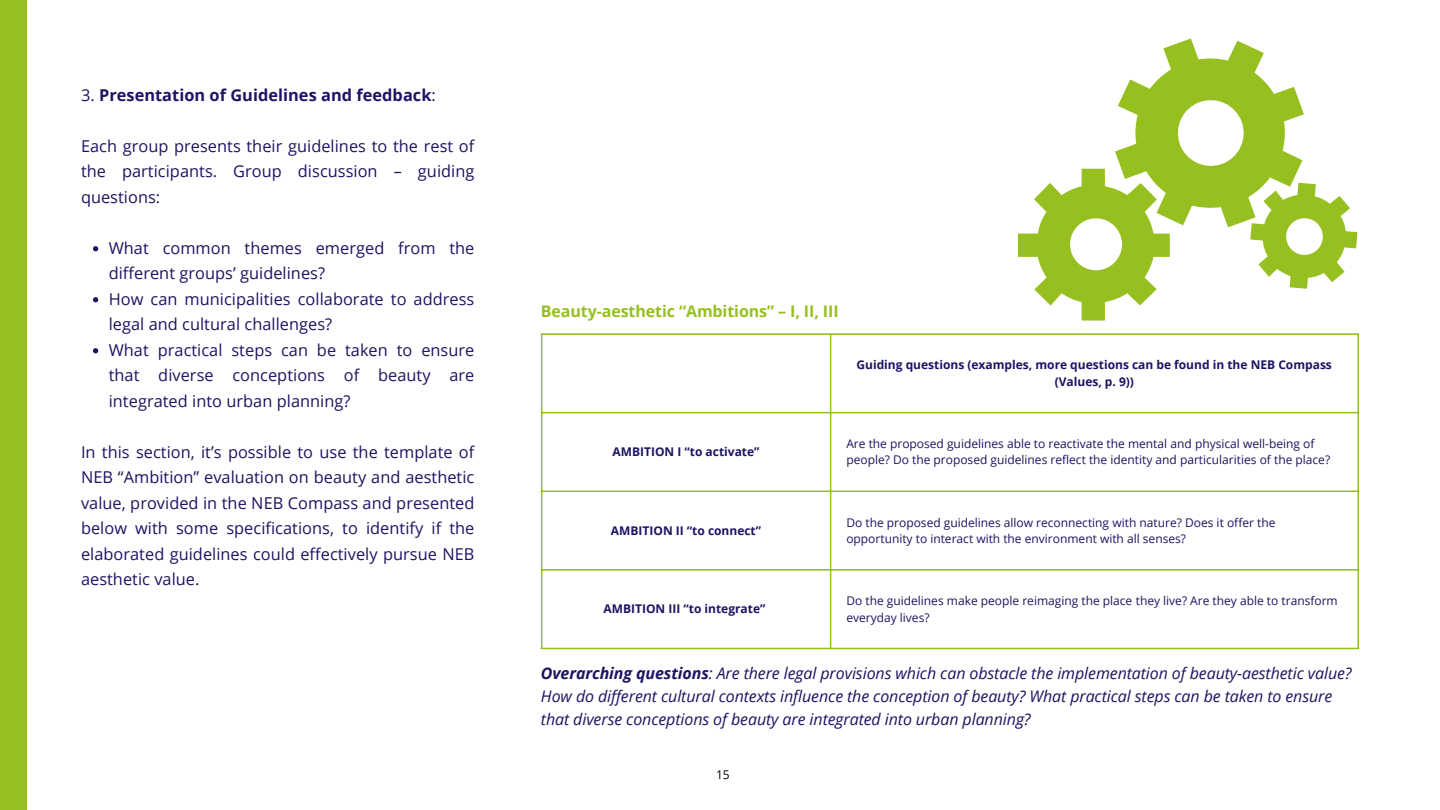
<style>
.page{position:relative;width:1440px;height:810px;background:#fff}
.page>*{position:absolute;margin:0;border:0;box-sizing:border-box;transform-origin:0 0}
.t1{font:16.3px/25.5px "Open Sans";letter-spacing:.005em;color:#1c1463;text-align:justify}
.t2{font:700 16.3px "Open Sans";letter-spacing:.005em;color:#1c1463}
.t3{font:italic 16px/23.2px "Open Sans";letter-spacing:-.005em;color:#1c1463}
.t4{font:700 16px "Open Sans";letter-spacing:-.005em;color:#95c01f}
.t5{font:12px/16.5px "Open Sans";color:#1c1463}
.t6{font:700 12px/16.5px "Open Sans";color:#1c1463;text-align:center}
.t7{font:12px "Open Sans";color:#000}
.s1{font-weight:400}
.s2{font-weight:700}
</style>
<div class="page">
<div style="left:0;top:0;width:26px;height:810px;background:#95c01f"></div>
<hr style="left:541px;top:335px;width:1px;height:313px;background:#95c01f">
<hr style="left:830px;top:335px;width:1px;height:313px;background:#95c01f">
<hr style="left:1358px;top:335px;width:1px;height:313px;background:#95c01f">
<hr style="left:541px;top:333px;width:818px;height:2px;background:#95c01f">
<hr style="left:541px;top:412px;width:818px;height:1px;background:#95c01f">
<hr style="left:541px;top:491px;width:818px;height:1px;background:#95c01f">
<hr style="left:541px;top:569px;width:818px;height:2px;background:#95c01f">
<hr style="left:541px;top:648px;width:818px;height:1px;background:#95c01f">
<svg style="left:1018px;top:38px;width:339px;height:282px"></svg>
<svg style="left:93px;top:246px;width:5px;height:5px"></svg>
<svg style="left:93px;top:297px;width:5px;height:5px"></svg>
<svg style="left:93px;top:348px;width:5px;height:5px"></svg>
<p class="t2" style="left:81px;top:83px;width:356px"><span class="s1">3.</span> Presentation of Guidelines and feedback<span class="s1">:</span></p>
<p class="t1" style="left:81px;top:133px;width:395px">Each group presents their guidelines to the rest of the participants. Group discussion – guiding questions:</p>
<p class="t1" style="left:109px;top:235px;width:367px">What common themes emerged from the different groups’ guidelines?</p>
<p class="t1" style="left:109px;top:286px;width:367px">How can municipalities collaborate to address legal and cultural challenges?</p>
<p class="t1" style="left:109px;top:337px;width:367px">What practical steps can be taken to ensure that diverse conceptions of beauty are integrated into urban planning?</p>
<p class="t1" style="left:81px;top:439px;width:395px">In this section, it’s possible to use the template of NEB “Ambition” evaluation on beauty and aesthetic value, provided in the NEB Compass and presented below with some specifications, to identify if the elaborated guidelines could effectively pursue NEB aesthetic value.</p>
<p class="t4" style="left:541px;top:300px;width:299px">Beauty-aesthetic “Ambitions” – I, II, III</p>
<p class="t6" style="left:857px;top:356px;width:477px">Guiding questions (examples, more questions can be found in the NEB Compass (Values, p. 9))</p>
<p class="t6" style="left:613px;top:443px;width:149px">AMBITION I “to activate”</p>
<p class="t5" style="left:846px;top:435px;width:485px">Are the proposed guidelines able to reactivate the mental and physical well-being of people? Do the proposed guidelines reflect the identity and particularities of the place?</p>
<p class="t6" style="left:611px;top:522px;width:152px">AMBITION II “to connect”</p>
<p class="t5" style="left:846px;top:514px;width:431px">Do the proposed guidelines allow reconnecting with nature? Does it offer the opportunity to interact with the environment with all senses?</p>
<p class="t6" style="left:604px;top:600px;width:163px">AMBITION III “to integrate”</p>
<h1 class="t5" style="left:846px;top:592px;width:493px">Do the guidelines make people reimaging the place they live? Are they able to transform everyday lives?</h1>
<p class="t3" style="left:541px;top:661px;width:812px"><span class="s2">Overarching questions</span>: Are there legal provisions which can obstacle the implementation of beauty-aesthetic value?<br>How do different cultural contexts influence the conception of beauty? What practical steps can be taken to ensure that diverse conceptions of beauty are integrated into urban planning?</p>
<p class="t7" style="left:716px;top:767px;width:15px">15</p>
</div>
